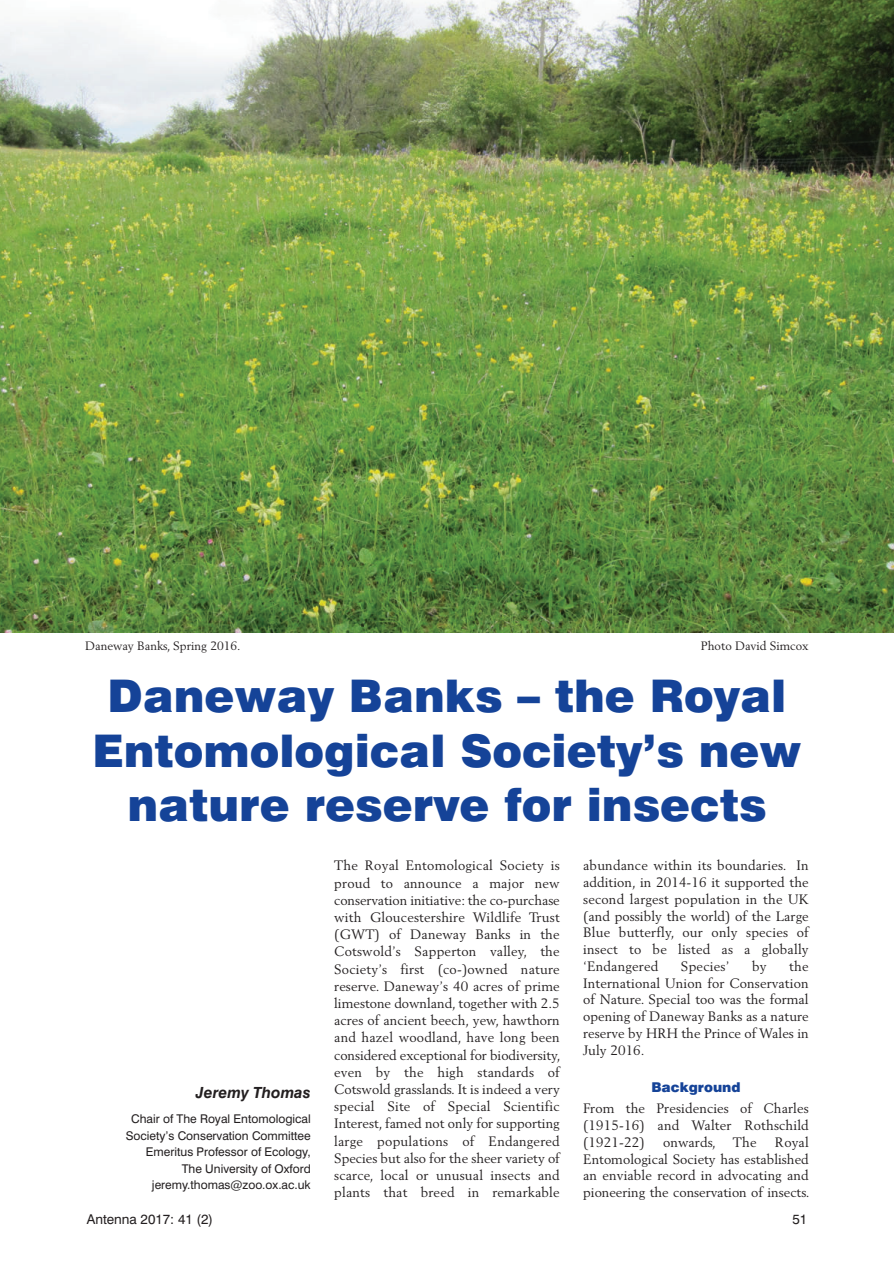
<style>
.page{position:relative;width:894px;height:1264px;background:#fff}
.page>*{position:absolute;margin:0;border:0;box-sizing:border-box;transform-origin:0 0}
.t1{font:45px/54px "Swis 721 Blk EU";color:#154398;text-align:center}
.t2{font:italic 700 15.3px "Swis 721 EU";color:#231f20}
.t3{font:13.5px/17.2px "Berling";letter-spacing:.01em;color:#231f20;text-align:justify}
.t4{font:13.5px "Swis 721 EU";color:#231f20}
.t5{font:13.5px "Swis 721 Blk EU";color:#154398}
.t6{font:12px/16.5px "Swis 721 EU";color:#231f20;text-align:right}
.t7{font:12px "Berling";color:#231f20}
</style>
<div class="page">
<img style="left:0;top:0;width:893px;height:632px">
<p class="t7" style="left:85px;top:639px;width:157px">Daneway Banks, Spring 2016.</p>
<p class="t7" style="left:700px;top:639px;width:109px">Photo David Simcox</p>
<h1 class="t1" style="left:92px;top:673px;width:710px">Daneway Banks – the Royal<br>Entomological Society’s new nature reserve for insects</h1>
<p class="t2" style="left:196px;top:1086px;width:116px">Jeremy Thomas</p>
<p class="t6" style="left:126px;top:1110px;width:186px">Chair of The Royal Entomological<br>Society’s Conservation Committee<br>Emeritus Professor of Ecology,<br>The University of Oxford jeremy.thomas@zoo.ox.ac.uk</p>
<p class="t3" style="left:334px;top:857px;width:228px">The Royal Entomological Society is proud to announce a major new conservation initiative: the co-purchase with Gloucestershire Wildlife Trust (GWT) of Daneway Banks in the Cotswold’s Sapperton valley, the Society’s first (co-)owned nature reserve. Daneway’s 40 acres of prime limestone downland, together with 2.5 acres of ancient beech, yew, hawthorn and hazel woodland, have long been considered exceptional for biodiversity, even by the high standards of Cotswold grasslands. It is indeed a very special Site of Special Scientific Interest, famed not only for supporting large populations of Endangered Species but also for the sheer variety of scarce, local or unusual insects and plants that breed in remarkable</p>
<p class="t3" style="left:583px;top:857px;width:227px;line-height:16.8px">abundance within its boundaries. In addition, in 2014-16 it supported the second largest population in the UK (and possibly the world) of the Large Blue butterfly, our only species of insect to be listed as a globally ‘Endangered</p>
<p class="t3" style="left:583px;top:957px;width:227px;line-height:16.8px;text-indent:206px">the International Union for Conservation of Nature. Special too was the formal opening of Daneway Banks as a nature reserve by HRH the Prince of Wales in July 2016.</p>
<p class="t5" style="left:651px;top:1082px;width:91px">Background</p>
<p class="t3" style="left:583px;top:1100px;width:227px;line-height:16.8px">From the Presidencies of Charles (1915-16) and Walter Rothschild (1921-22)</p>
<p class="t3" style="left:680px;top:957px;width:50px">Species’</p>
<p class="t3" style="left:751px;top:957px;width:16px">by</p>
<p class="t3" style="left:583px;top:1133px;width:228px;line-height:16.8px;text-indent:192px">Royal Entomological Society has established an enviable record in advocating and pioneering the conservation of insects.</p>
<p class="t3" style="left:662px;top:1133px;width:54px">onwards,</p>
<p class="t3" style="left:732px;top:1133px;width:25px">The</p>
<p class="t4" style="left:87px;top:1211px;width:128px">Antenna 2017: 41 (2)</p>
<p class="t4" style="left:792px;top:1211px;width:16px">51</p>
</div>
